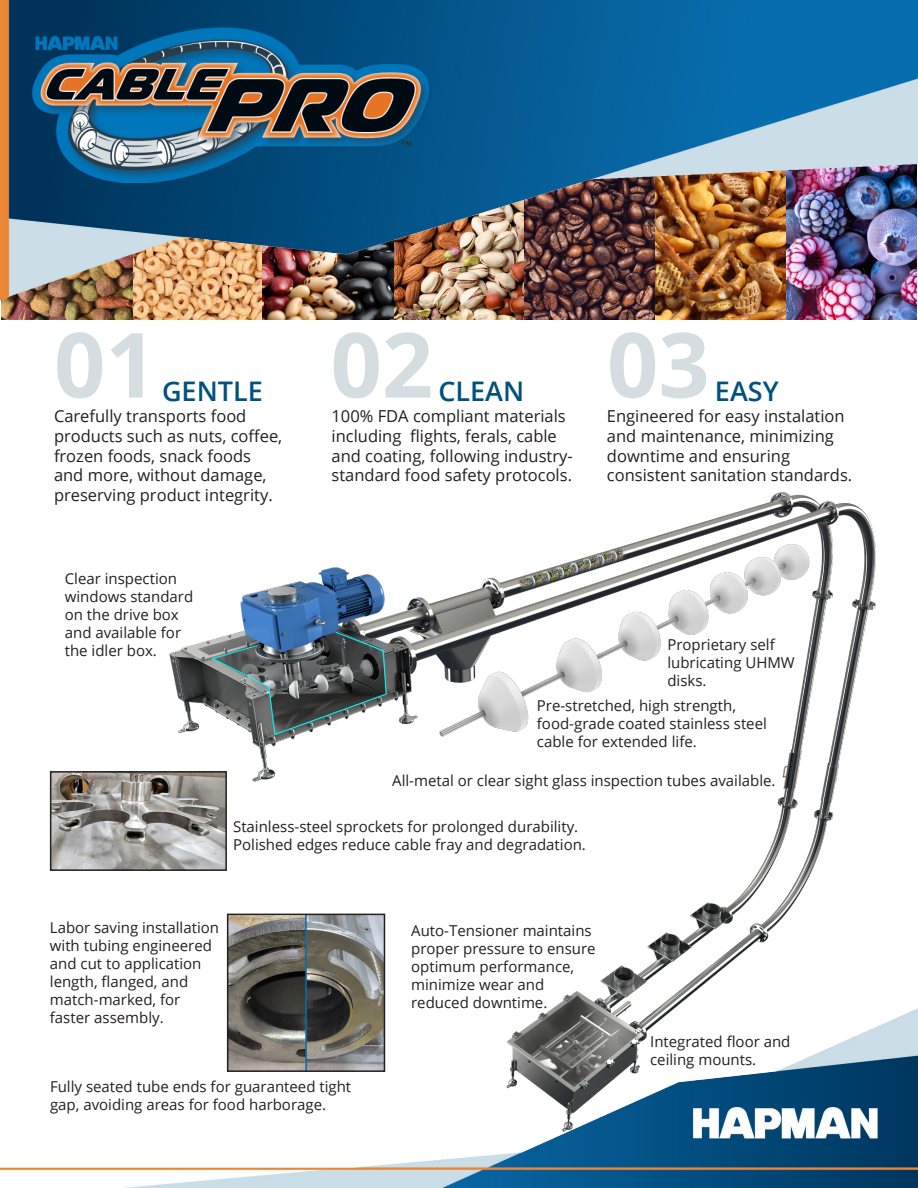
<style>
.page{position:relative;width:918px;height:1188px;background:#fff}
.page>*{position:absolute;margin:0;border:0;box-sizing:border-box;transform-origin:0 0}
.t1{font:700 90px "Open Sans";color:#d6dde1}
.t2{font:600 27px "Open Sans";color:#005180}
.t3{font:16.5px/19.8px "Open Sans";color:#231f20}
.t4{font:15px/18px "Open Sans";color:#231f20}
</style>
<div class="page">
<img style="left:0;top:1008px;width:918px;height:180px">
<img style="left:134px;top:491px;width:744px;height:687px">
<img style="left:436px;top:503px;width:384px;height:288px">
<img style="left:53px;top:774px;width:171px;height:94px">
<div style="left:50px;top:771px;width:177px;height:100px;border:2px solid #231f20"></div>
<img style="left:0;top:0;width:918px;height:320px">
<img style="left:32px;top:27px;width:401px;height:155px">
<img style="left:230px;top:917px;width:152px;height:152px">
<div style="left:227px;top:914px;width:158px;height:158px;border:2px solid #231f20"></div>
<p class="t1" style="left:54px;top:301px;width:104px">01</p>
<p class="t2" style="left:162px;top:373px;width:102px">GENTLE</p>
<p class="t1" style="left:330px;top:301px;width:104px">02</p>
<p class="t2" style="left:438px;top:373px;width:87px">CLEAN</p>
<p class="t1" style="left:607px;top:301px;width:104px">03</p>
<p class="t2" style="left:715px;top:373px;width:65px">EASY</p>
<p class="t3" style="left:54px;top:406px;width:230px">Carefully transports food products such as nuts, coffee, frozen foods, snack foods and more, without damage, preserving product integrity.</p>
<p class="t3" style="left:607px;top:406px;width:247px">Engineered for easy instalation and maintenance, minimizing downtime and ensuring consistent sanitation standards.</p>
<p class="t3" style="left:332px;top:406px;width:243px">100% FDA compliant materials including flights, ferals, cable and coating, following industry&shy;standard food safety protocols.</p>
<p class="t4" style="left:65px;top:569px;width:130px">Clear inspection windows standard on the drive box and available for the idler box.</p>
<p class="t4" style="left:667px;top:636px;width:129px">Proprietary self lubricating UHMW disks.</p>
<p class="t4" style="left:537px;top:697px;width:232px">Pre-stretched, high strength, food-grade coated stainless steel cable for extended life.</p>
<p class="t4" style="left:392px;top:771px;width:385px">All-metal or clear sight glass inspection tubes available.</p>
<p class="t4" style="left:233px;top:818px;width:347px">Stainless-steel sprockets for prolonged durability.</p>
<p class="t4" style="left:233px;top:836px;width:354px">Polished edges reduce cable fray and degradation.</p>
<p class="t4" style="left:50px;top:918px;width:171px">Labor saving installation with tubing engineered and cut to application length, flanged, and match-marked, for faster assembly.</p>
<p class="t4" style="left:411px;top:921px;width:186px">Auto-Tensioner maintains proper pressure to ensure optimum performance, minimize wear and reduced downtime.</p>
<p class="t4" style="left:650px;top:1032px;width:142px">Integrated floor and ceiling mounts.</p>
<p class="t4" style="left:50px;top:1077px;width:303px">Fully seated tube ends for guaranteed tight gap, avoiding areas for food harborage.</p>
</div>
